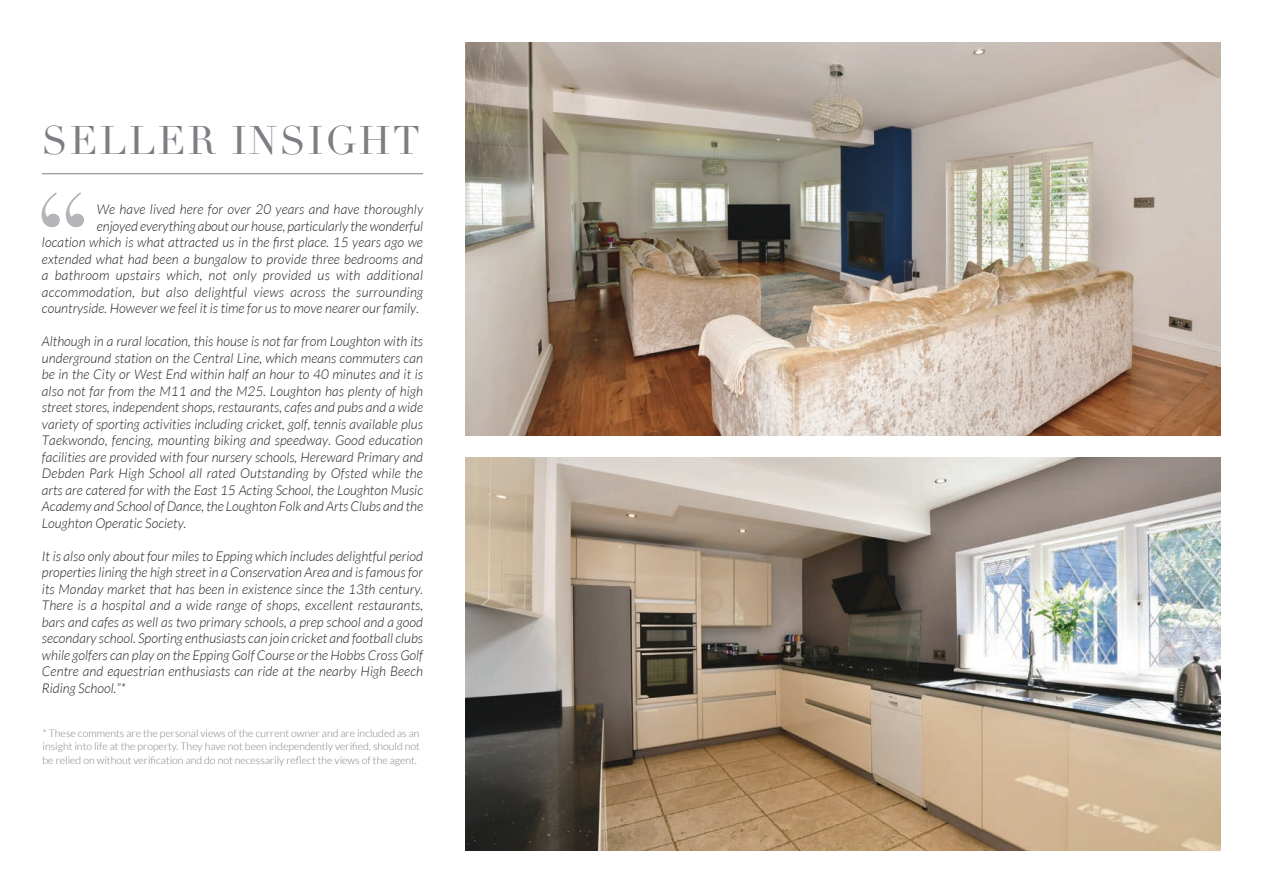
<style>
.page{position:relative;width:1263px;height:893px;background:#fff}
.page>*{position:absolute;margin:0;border:0;box-sizing:border-box;transform-origin:0 0}
.t1{font:39px "Didot";letter-spacing:.06em;color:#7c7e83}
.t2{font:italic 300 13.5px/16.5px "Lato";letter-spacing:.005em;color:#231f20;text-align:justify}
.t3{font:300 10.5px/13.5px "Lato";color:#7c7e83;text-align:justify}
</style>
<div class="page">
<hr style="left:42px;top:173px;width:381px;height:1px;background:#7c7e83">
<svg style="left:42px;top:192px;width:42px;height:35px"></svg>
<img style="left:466px;top:43px;width:754px;height:393px">
<img style="left:466px;top:457px;width:754px;height:393px">
<p class="t1" style="left:42px;top:117px;width:379px">SELLER INSIGHT</p>
<p class="t2" style="left:97px;top:202px;width:328px">We have lived here for over 20 years and have thoroughly</p>
<p class="t2" style="left:97px;top:218px;width:328px">enjoyed everything about our house, particularly the wonderful</p>
<p class="t2" style="left:42px;top:235px;width:382px">location which is what attracted us in the first place. 15 years ago we</p>
<p class="t2" style="left:42px;top:251px;width:383px">extended what had been a bungalow to provide three bedrooms and</p>
<p class="t2" style="left:42px;top:268px;width:383px">a bathroom upstairs which, not only provided us with additional</p>
<p class="t2" style="left:42px;top:284px;width:383px">accommodation, but also delightful views across the surrounding</p>
<p class="t2" style="left:42px;top:300px;width:379px">countryside. However we feel it is time for us to move nearer our family.</p>
<p class="t2" style="left:42px;top:333px;width:383px">Although in a rural location, this house is not far from Loughton with its underground station on the Central Line, which means commuters can be in the City or West End within half an hour to 40 minutes and it is also not far from the M11 and the M25. Loughton has plenty of high street stores, independent shops, restaurants, cafes and pubs and a wide variety of sporting activities including cricket, golf, tennis available plus Taekwondo, fencing, mounting biking and speedway. Good education facilities are provided with four nursery schools, Hereward Primary and Debden Park High School all rated Outstanding by Ofsted while the arts are catered for with the East 15 Acting School, the Loughton Music Academy and School of Dance, the Loughton Folk and Arts Clubs and the Loughton Operatic Society.</p>
<p class="t2" style="left:42px;top:548px;width:383px">It is also only about four miles to Epping which includes delightful period properties lining the high street in a Conservation Area and is famous for its Monday market that has been in existence since the 13th century.<br>There is a hospital and a wide range of shops, excellent restaurants, bars and cafes as well as two primary schools, a prep school and a good secondary school. Sporting enthusiasts can join cricket and football clubs while golfers can play on the Epping Golf Course or the Hobbs Cross Golf Centre and equestrian enthusiasts can ride at the nearby High Beech Riding School.”*</p>
<p class="t3" style="left:43px;top:726px;width:379px">* These comments are the personal views of the current owner and are included as an insight into life at the property. They have not been independently verified, should not be relied on without verification and do not necessarily reflect the views of the agent.</p>
</div>
